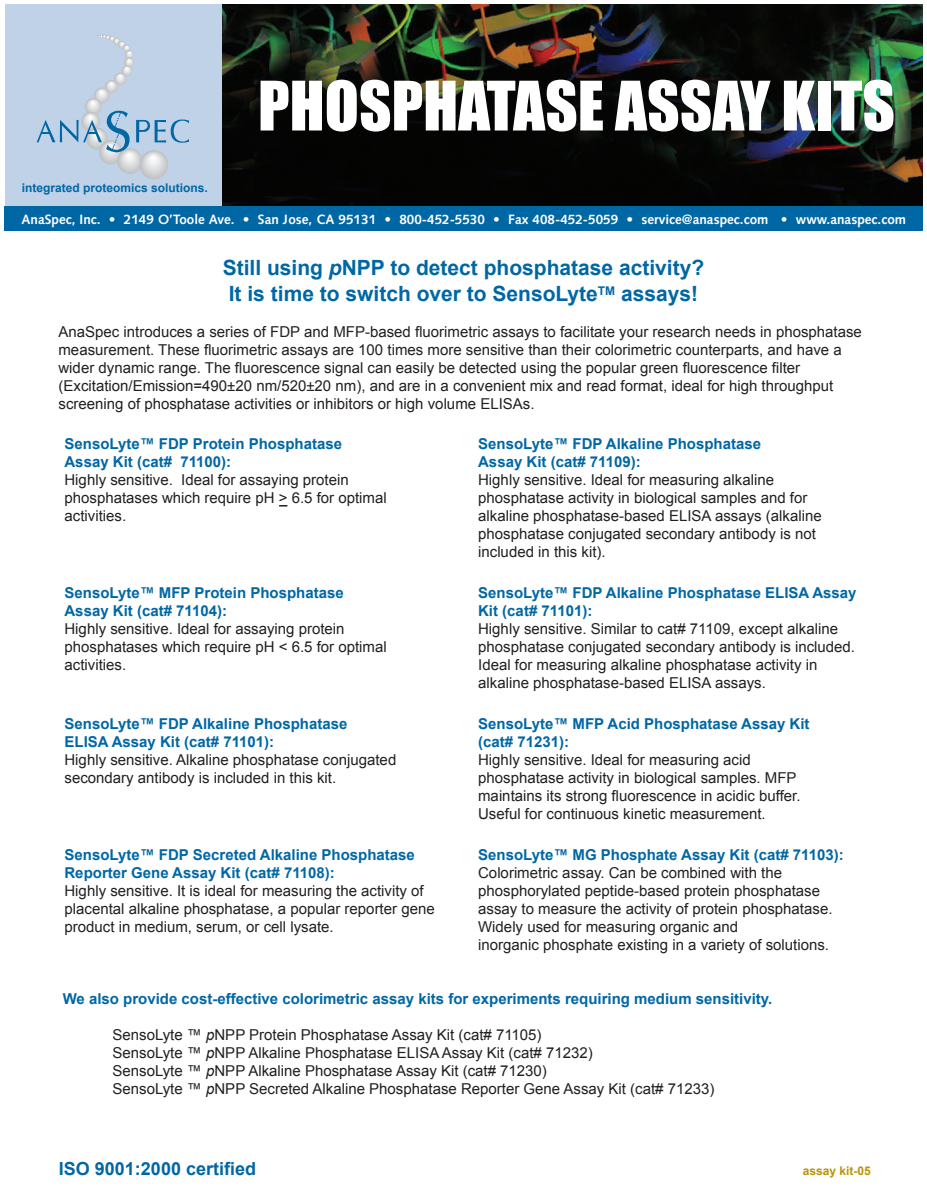
<style>
.page{position:relative;width:927px;height:1197px;background:#fff}
.page>*{position:absolute;margin:0;border:0;box-sizing:border-box;transform-origin:0 0}
.t1{font:63px "Impact";color:#fff}
.t2{font:700 21px/25.2px "Arial";color:#0067a5}
.t3{font:700 18px "Arial";color:#0067a5}
.t4{font:15px/18px "Arial";color:#231f20}
.t5{font:700 15px/18px "Arial";color:#0067a5}
.t6{font:700 13.5px "Syntax";color:#fff}
.t7{font:700 12px "Arial";color:#0067a5}
.t8{font:700 12px "Arial";color:#bc9306}
.s1{font-style:italic}
</style>
<div class="page">
<img style="left:223px;top:4px;width:699px;height:202px">
<svg style="left:279px;top:505px;width:8px;height:2px"></svg>
<div style="left:5px;top:206px;width:917px;height:25px;background:#0067a5"></div>
<svg style="left:5px;top:4px;width:218px;height:202px;background:#bccee4"></svg>
<p class="t7" style="left:22px;top:180px;width:188px">integrated proteomics solutions.</p>
<h1 class="t1" style="left:258px;top:57px;width:638px">PHOSPHATASE ASSAY KITS</h1>
<p class="t6" style="left:22px;top:212px;width:886px">AnaSpec, Inc. • 2149 O’Toole Ave. • San Jose, CA 95131 • 800-452-5530 • Fax 408-452-5059 • service@anaspec.com • www.anaspec.com</p>
<h2 class="t2" style="left:223px;top:256px;width:483px">Still using <span class="s1">p</span>NPP to detect phosphatase activity?<br>It is time to switch over to SensoLyte<sup>TM</sup> assays!</h2>
<p class="t4" style="left:58px;top:322px;width:805px">AnaSpec introduces a series of FDP and MFP-based fluorimetric assays to facilitate your research needs in phosphatase measurement. These fluorimetric assays are 100 times more sensitive than their colorimetric counterparts, and have a wider dynamic range. The fluorescence signal can easily be detected using the popular green fluorescence filter (Excitation/Emission=490±20 nm/520±20 nm), and are in a convenient mix and read format, ideal for high throughput screening of phosphatase activities or inhibitors or high volume ELISAs.</p>
<p class="t5" style="left:64px;top:436px;width:279px">SensoLyte™ FDP Protein Phosphatase<br>Assay Kit (cat# 71100):</p>
<p class="t4" style="left:64px;top:471px;width:324px">Highly sensitive. Ideal for assaying protein phosphatases which require pH &gt; 6.5 for optimal activities.</p>
<p class="t5" style="left:478px;top:436px;width:284px">SensoLyte™ FDP Alkaline Phosphatase<br>Assay Kit (cat# 71109):</p>
<p class="t4" style="left:478px;top:471px;width:345px">Highly sensitive. Ideal for measuring alkaline phosphatase activity in biological samples and for alkaline phosphatase-based ELISA assays (alkaline phosphatase conjugated secondary antibody is not included in this kit).</p>
<p class="t5" style="left:64px;top:585px;width:281px">SensoLyte™ MFP Protein Phosphatase<br>Assay Kit (cat# 71104):</p>
<p class="t4" style="left:64px;top:620px;width:324px">Highly sensitive. Ideal for assaying protein phosphatases which require pH &lt; 6.5 for optimal activities.</p>
<p class="t5" style="left:64px;top:716px;width:284px">SensoLyte™ FDP Alkaline Phosphatase<br>ELISA Assay Kit (cat# 71101):</p>
<p class="t4" style="left:64px;top:751px;width:333px">Highly sensitive. Alkaline phosphatase conjugated secondary antibody is included in this kit.</p>
<p class="t5" style="left:478px;top:585px;width:380px">SensoLyte™ FDP Alkaline Phosphatase ELISA Assay<br>Kit (cat# 71101):</p>
<p class="t4" style="left:478px;top:620px;width:378px">Highly sensitive. Similar to cat# 71109, except alkaline phosphatase conjugated secondary antibody is included.<br>Ideal for measuring alkaline phosphatase activity in alkaline phosphatase-based ELISA assays.</p>
<p class="t5" style="left:478px;top:716px;width:333px">SensoLyte™ MFP Acid Phosphatase Assay Kit (cat# 71231):</p>
<p class="t4" style="left:478px;top:751px;width:324px">Highly sensitive. Ideal for measuring acid phosphatase activity in biological samples. MFP maintains its strong fluorescence in acidic buffer.<br>Useful for continuous kinetic measurement.</p>
<p class="t5" style="left:478px;top:846px;width:367px">SensoLyte™ MG Phosphate Assay Kit (cat# 71103):</p>
<p class="t4" style="left:478px;top:864px;width:356px">Colorimetric assay. Can be combined with the phosphorylated peptide-based protein phosphatase assay to measure the activity of protein phosphatase.<br>Widely used for measuring organic and<br>inorganic phosphate existing in a variety of solutions.</p>
<p class="t5" style="left:63px;top:990px;width:711px">We also provide cost-effective colorimetric assay kits for experiments requiring medium sensitivity.</p>
<p class="t4" style="left:112px;top:1026px;width:604px">SensoLyte ™ <span class="s1">p</span>NPP Protein Phosphatase Assay Kit (cat# 71105)<br>SensoLyte ™ <span class="s1">p</span>NPP Alkaline Phosphatase ELISA Assay Kit (cat# 71232)<br>SensoLyte ™ <span class="s1">p</span>NPP Alkaline Phosphatase Assay Kit (cat# 71230)<br>SensoLyte ™ <span class="s1">p</span>NPP Secreted Alkaline Phosphatase Reporter Gene Assay Kit (cat# 71233)</p>
<p class="t5" style="left:64px;top:846px;width:352px">SensoLyte™ FDP Secreted Alkaline Phosphatase<br>Reporter Gene Assay Kit (cat# 71108):</p>
<p class="t4" style="left:64px;top:882px;width:372px">Highly sensitive. It is ideal for measuring the activity of placental alkaline phosphatase, a popular reporter gene product in medium, serum, or cell lysate.</p>
<p class="t3" style="left:59px;top:1156px;width:199px">ISO 9001:2000 certified</p>
<p class="t8" style="left:803px;top:1162px;width:70px">assay kit-05</p>
</div>
